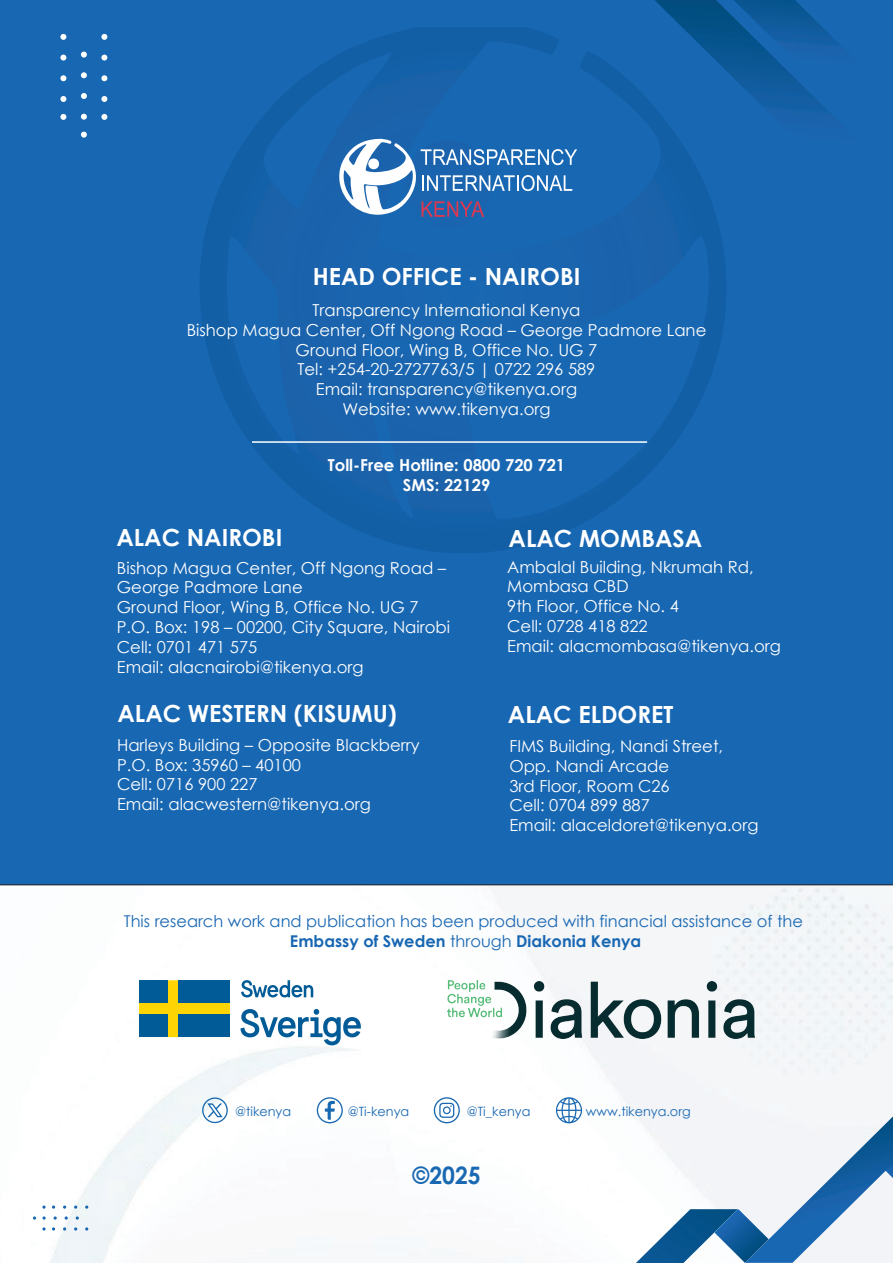
<style>
.page{position:relative;width:893px;height:1263px;background:#fff}
.page>*{position:absolute;margin:0;border:0;box-sizing:border-box;transform-origin:0 0}
.t1{font:700 24.15px "Century Gothic";color:#1969b2;scale:.95 1}
.t2{font:700 23.7px "Century Gothic";color:#fff}
.t3{font:16.5px/19.8px "Century Gothic";color:#fff}
.t4{font:700 16.5px/19.8px "Century Gothic";color:#fff;text-align:center}
.t5{font:16.2px/19.5px "Century Gothic";color:#1867b3;text-align:center}
.t6{font:12.75px "Century Gothic";color:#1867b3}
.s1{font-weight:700}
</style>
<div class="page">
<img style="left:0;top:885px;width:893px;height:378px">
<div style="left:0;top:0;width:893px;height:885px;background:#1867b3"></div>
<svg style="left:166px;top:27px;width:614px;height:526px;background:#1764af"></svg>
<svg style="left:636px;top:1116px;width:257px;height:147px"></svg>
<svg style="left:654px;top:0;width:239px;height:160px;background:#1462aa"></svg>
<svg style="left:42px;top:1205px;width:4px;height:4px"></svg>
<svg style="left:52px;top:1205px;width:3px;height:4px"></svg>
<svg style="left:63px;top:1205px;width:3px;height:4px"></svg>
<svg style="left:74px;top:1205px;width:3px;height:4px"></svg>
<svg style="left:85px;top:1205px;width:3px;height:4px"></svg>
<svg style="left:42px;top:1227px;width:4px;height:3px"></svg>
<svg style="left:60px;top:114px;width:6px;height:6px"></svg>
<svg style="left:60px;top:96px;width:6px;height:6px"></svg>
<svg style="left:60px;top:75px;width:6px;height:6px"></svg>
<svg style="left:60px;top:55px;width:6px;height:6px"></svg>
<svg style="left:60px;top:34px;width:6px;height:6px"></svg>
<svg style="left:81px;top:132px;width:6px;height:6px"></svg>
<svg style="left:81px;top:114px;width:6px;height:6px"></svg>
<svg style="left:81px;top:93px;width:6px;height:6px"></svg>
<svg style="left:81px;top:72px;width:6px;height:6px"></svg>
<svg style="left:81px;top:52px;width:6px;height:6px"></svg>
<svg style="left:101px;top:114px;width:6px;height:6px"></svg>
<svg style="left:101px;top:96px;width:6px;height:6px"></svg>
<svg style="left:101px;top:75px;width:6px;height:6px"></svg>
<svg style="left:101px;top:55px;width:6px;height:6px"></svg>
<svg style="left:101px;top:34px;width:6px;height:6px"></svg>
<svg style="left:338px;top:139px;width:239px;height:78px"></svg>
<div style="left:368px;top:158px;width:11px;height:11px;background:#fff;border-radius:50%"></div>
<svg style="left:317px;top:1097px;width:26px;height:26px"></svg>
<svg style="left:202px;top:1097px;width:26px;height:26px"></svg>
<svg style="left:434px;top:1097px;width:26px;height:26px"></svg>
<svg style="left:556px;top:1097px;width:26px;height:26px"></svg>
<img style="left:448px;top:981px;width:306px;height:57px">
<svg style="left:241px;top:980px;width:72px;height:17px"></svg>
<svg style="left:240px;top:1009px;width:121px;height:36px"></svg>
<div style="left:139px;top:980px;width:91px;height:57px;background:#fed503"></div>
<div style="left:139px;top:980px;width:28px;height:23px;background:#005b97"></div>
<div style="left:179px;top:980px;width:51px;height:23px;background:#005b97"></div>
<div style="left:139px;top:1014px;width:28px;height:23px;background:#005b97"></div>
<div style="left:179px;top:1014px;width:51px;height:23px;background:#005b97"></div>
<hr style="left:252px;top:441px;width:395px;height:2px;background:#fff">
<h2 class="t2" style="left:313px;top:258px;width:269px">HEAD OFFICE - NAIROBI</h2>
<p class="t3" style="left:187px;top:300px;width:521px;text-align:center">Transparency International Kenya<br>Bishop Magua Center, Off Ngong Road – George Padmore Lane Ground Floor, Wing B, Office No. UG 7<br>Tel: +254-20-2727763/5 | 0722 296 589<br>Email: transparency@tikenya.org<br>Website: www.tikenya.org</p>
<p class="t4" style="left:328px;top:455px;width:239px">Toll-Free Hotline: 0800 720 721<br>SMS: 22129</p>
<h2 class="t2" style="left:116px;top:520px;width:167px">ALAC NAIROBI</h2>
<p class="t3" style="left:117px;top:557px;width:335px">Bishop Magua Center, Off Ngong Road –<br>George Padmore Lane<br>Ground Floor, Wing B, Office No. UG 7<br>P.O. Box: 198 – 00200, City Square, Nairobi<br>Cell: 0701 471 575<br>Email: alacnairobi@tikenya.org</p>
<h2 class="t2" style="left:117px;top:696px;width:281px">ALAC WESTERN (KISUMU)</h2>
<p class="t3" style="left:117px;top:735px;width:304px">Harleys Building – Opposite Blackberry<br>P.O. Box: 35960 – 40100<br>Cell: 0716 900 227<br>Email: alacwestern@tikenya.org</p>
<h2 class="t2" style="left:509px;top:520px;width:195px">ALAC MOMBASA</h2>
<p class="t3" style="left:507px;top:556px;width:275px">Ambalal Building, Nkrumah Rd,<br>Mombasa CBD<br>9th Floor, Office No. 4<br>Cell: 0728 418 822<br>Email: alacmombasa@tikenya.org</p>
<h2 class="t2" style="left:508px;top:696px;width:167px">ALAC ELDORET</h2>
<p class="t3" style="left:509px;top:736px;width:251px">FIMS Building, Nandi Street,<br>Opp. Nandi Arcade<br>3rd Floor, Room C26<br>Cell: 0704 899 887<br>Email: alaceldoret@tikenya.org</p>
<p class="t5" style="left:124px;top:911px;width:681px">This research work and publication has been produced with financial assistance of the<br><span class="s1">Embassy of Sweden</span> through <span class="s1">Diakonia Kenya</span></p>
<p class="t6" style="left:235px;top:1102px;width:58px">@tikenya</p>
<p class="t6" style="left:348px;top:1102px;width:63px">@Ti-kenya</p>
<p class="t6" style="left:467px;top:1102px;width:65px">@Ti_kenya</p>
<p class="t6" style="left:586px;top:1102px;width:106px">www.tikenya.org</p>
<h1 class="t1" style="left:412px;top:1156px;width:73px">©2025</h1>
</div>
